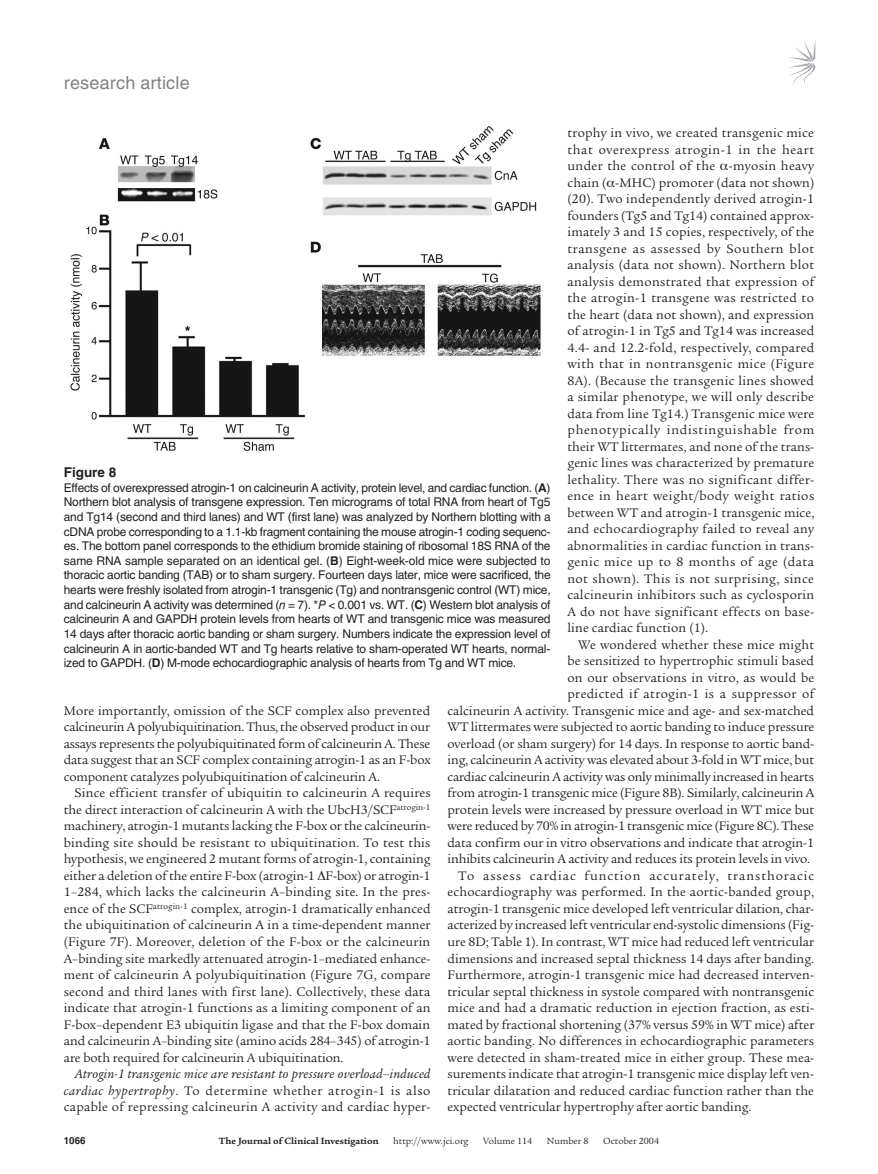
<style>
.page{position:relative;width:878px;height:1174px;background:#fff}
.page>*{position:absolute;margin:0;border:0;box-sizing:border-box;transform-origin:0 0}
.t1{font:18px "Helvetica LT Std";letter-spacing:.01em;color:#808285}
.t2{font:13.5px/16.5px "Legacy Serif Std";color:#231f20;text-align:justify}
.t3{font:13.5px "Legacy Serif Std";letter-spacing:.07em;color:#231f20}
.t4{font:13.5px "Legacy Serif Std";letter-spacing:.025em;color:#231f20}
.t5{font:700 13.5px "Helvetica LT Std";color:#231f20}
.t6{font:12px/14.7px "Helvetica LT Std";letter-spacing:-.015em;color:#231f20;text-align:justify}
.t7{font:9.75px "Legacy Serif Std";color:#231f20}
.t8{font:700 9.75px "Legacy Serif Std";color:#231f20}
.t9{font:700 9.75px "Helvetica LT Std";color:#231f20}
.s1{font-weight:700}
.s2{font-style:italic}
</style>
<div class="page">
<svg style="left:789px;top:41px;width:26px;height:44px"></svg>
<img style="left:70px;top:126px;width:471px;height:325px">
<h1 class="t1" style="left:64px;top:72px;width:127px">research article</h1>
<p class="t2" style="left:567px;top:125px;width:248px">trophy in vivo, we created transgenic mice that overexpress atrogin-1 in the heart under the control of the -myosin heavy chain ( -MHC) promoter (data not shown) (20). Two independently derived atrogin-1 founders (Tg5 and Tg14) contained approx&shy;imately 3 and 15 copies, respectively, of the transgene as assessed by Southern blot analysis (data not shown). Northern blot analysis demonstrated that expression of the atrogin-1 transgene was restricted to the heart (data not shown), and expression of atrogin-1 in Tg5 and Tg14 was increased 4.4- and 12.2-fold, respectively, compared with that in nontransgenic mice (Figure 8A). (Because the transgenic lines showed a similar phenotype, we will only describe data from line Tg14.) Transgenic mice were phenotypically indistinguishable from their WT littermates, and none of the trans&shy;genic lines was characterized by premature lethality. There was no significant differ&shy;ence in heart weight/body weight ratios between WT and atrogin-1 transgenic mice, and echocardiography failed to reveal any abnormalities in cardiac function in trans&shy;genic mice up to 8 months of age (data not shown). This is not surprising, since calcineurin inhibitors such as cyclosporin A do not have significant effects on base&shy;line cardiac function (1).</p>
<p class="t2" style="left:578px;top:636px;width:237px">We wondered whether these mice might</p>
<p class="t2" style="left:567px;top:653px;width:248px">be sensitized to hypertrophic stimuli based</p>
<p class="t2" style="left:567px;top:669px;width:248px">on our observations in vitro, as would be</p>
<p class="t4" style="left:567px;top:686px;width:248px">predicted if atrogin-1 is a suppressor of</p>
<p class="t2" style="left:447px;top:702px;width:368px">calcineurin A activity. Transgenic mice and age- and sex-matched</p>
<p class="t2" style="left:447px;top:719px;width:368px">WT littermates were subjected to aortic banding to induce pressure</p>
<p class="t2" style="left:447px;top:735px;width:368px">overload (or sham surgery) for 14 days. In response to aortic band-</p>
<p class="t2" style="left:447px;top:752px;width:368px">ing, calcineurin A activity was elevated about 3-fold in WT mice, but</p>
<p class="t2" style="left:447px;top:768px;width:368px">cardiac calcineurin A activity was only minimally increased in hearts</p>
<p class="t2" style="left:447px;top:785px;width:368px">from atrogin-1 transgenic mice (Figure 8B). Similarly, calcineurin A</p>
<p class="t2" style="left:447px;top:801px;width:368px">protein levels were increased by pressure overload in WT mice but</p>
<p class="t2" style="left:447px;top:818px;width:368px">were reduced by 70% in atrogin-1 transgenic mice (Figure 8C). These</p>
<p class="t2" style="left:447px;top:834px;width:368px">data confirm our in vitro observations and indicate that atrogin-1</p>
<p class="t2" style="left:447px;top:851px;width:364px">inhibits calcineurin A activity and reduces its protein levels in vivo.</p>
<p class="t3" style="left:458px;top:868px;width:357px">To assess cardiac function accurately, transthoracic</p>
<p class="t2" style="left:447px;top:884px;width:368px">echocardiography was performed. In the aortic-banded group,</p>
<p class="t2" style="left:447px;top:900px;width:368px">atrogin-1 transgenic mice developed left ventricular dilation, char-</p>
<p class="t2" style="left:447px;top:917px;width:368px">acterized by increased left ventricular end-systolic dimensions (Fig-</p>
<p class="t2" style="left:447px;top:933px;width:368px">ure 8D; Table 1). In contrast, WT mice had reduced left ventricular</p>
<p class="t2" style="left:447px;top:950px;width:368px">dimensions and increased septal thickness 14 days after banding.</p>
<p class="t2" style="left:447px;top:966px;width:368px">Furthermore, atrogin-1 transgenic mice had decreased interven-</p>
<p class="t2" style="left:447px;top:983px;width:368px">tricular septal thickness in systole compared with nontransgenic</p>
<p class="t2" style="left:447px;top:999px;width:368px">mice and had a dramatic reduction in ejection fraction, as esti-</p>
<p class="t2" style="left:447px;top:1016px;width:368px">mated by fractional shortening (37% versus 59% in WT mice) after</p>
<p class="t2" style="left:447px;top:1032px;width:368px">aortic banding. No differences in echocardiographic parameters</p>
<p class="t2" style="left:447px;top:1049px;width:368px">were detected in sham-treated mice in either group. These mea-</p>
<p class="t2" style="left:447px;top:1065px;width:368px">surements indicate that atrogin-1 transgenic mice display left ven-</p>
<p class="t2" style="left:447px;top:1082px;width:368px">tricular dilatation and reduced cardiac function rather than the</p>
<p class="t2" style="left:447px;top:1098px;width:305px">expected ventricular hypertrophy after aortic banding.</p>
<p class="t5" style="left:64px;top:464px;width:54px">Figure 8</p>
<p class="t6" style="left:64px;top:480px;width:488px">Effects of overexpressed atrogin-1 on calcineurin A activity, protein level, and cardiac function. (<span class="s1">A</span>)<br>Northern blot analysis of transgene expression. Ten micrograms of total RNA from heart of Tg5 and Tg14 (second and third lanes) and WT (first lane) was analyzed by Northern blotting with a cDNA probe corresponding to a 1.1-kb fragment containing the mouse atrogin-1 coding sequenc&shy;es. The bottom panel corresponds to the ethidium bromide staining of ribosomal 18S RNA of the same RNA sample separated on an identical gel. (<span class="s1">B</span>) Eight-week-old mice were subjected to thoracic aortic banding (TAB) or to sham surgery. Fourteen days later, mice were sacrificed, the hearts were freshly isolated from atrogin-1 transgenic (Tg) and nontransgenic control (WT) mice, and calcineurin A activity was determined (<span class="s2">n</span> = 7). *<span class="s2">P</span> &lt; 0.001 vs. WT. (<span class="s1">C</span>) Western blot analysis of calcineurin A and GAPDH protein levels from hearts of WT and transgenic mice was measured 14 days after thoracic aortic banding or sham surgery. Numbers indicate the expression level of calcineurin A in aortic-banded WT and Tg hearts relative to sham-operated WT hearts, normal&shy;ized to GAPDH. (<span class="s1">D</span>) M-mode echocardiographic analysis of hearts from Tg and WT mice.</p>
<p class="t2" style="left:64px;top:702px;width:368px">More importantly, omission of the SCF complex also prevented calcineurin A polyubiquitination. Thus, the observed product in our assays represents the polyubiquitinated form of calcineurin A. These data suggest that an SCF complex containing atrogin-1 as an F-box component catalyzes polyubiquitination of calcineurin A.</p>
<p class="t2" style="left:64px;top:785px;width:368px;text-indent:11px">Since efficient transfer of ubiquitin to calcineurin A requires the direct interaction of calcineurin A with the UbcH3/SCF<sup>atrogin-1 </sup>machinery, atrogin-1 mutants lacking the F-box or the calcineurin&shy;binding site should be resistant to ubiquitination. To test this hypothesis, we engineered 2 mutant forms of atrogin-1, containing either a deletion of the entire F-box (atrogin-1 F-box) or atrogin-1<br>1–284, which lacks the calcineurin A–binding site. In the pres&shy;ence of the SCF<sup>atrogin-1</sup> complex, atrogin-1 dramatically enhanced the ubiquitination of calcineurin A in a time-dependent manner (Figure 7F). Moreover, deletion of the F-box or the calcineurin A–binding site markedly attenuated atrogin-1–mediated enhance&shy;ment of calcineurin A polyubiquitination (Figure 7G, compare second and third lanes with first lane). Collectively, these data indicate that atrogin-1 functions as a limiting component of an F-box–dependent E3 ubiquitin ligase and that the F-box domain and calcineurin A–binding site (amino acids 284–345) of atrogin-1 are both required for calcineurin A ubiquitination.</p>
<p class="t2" style="left:64px;top:1065px;width:368px;text-indent:11px"><span class="s2">Atrogin-1 transgenic mice are resistant to pressure overload–induced cardiac hypertrophy</span>. To determine whether atrogin-1 is also capable of repressing calcineurin A activity and cardiac hyper-</p>
<p class="t9" style="left:64px;top:1134px;width:23px">1066</p>
<p class="t8" style="left:219px;top:1135px;width:161px">The Journal of Clinical Investigation</p>
<p class="t7" style="left:393px;top:1135px;width:77px">http://www.jci.org</p>
<p class="t7" style="left:483px;top:1135px;width:50px">Volume 114</p>
<p class="t7" style="left:547px;top:1135px;width:43px">Number 8</p>
<p class="t7" style="left:603px;top:1135px;width:57px">October 2004</p>
</div>
